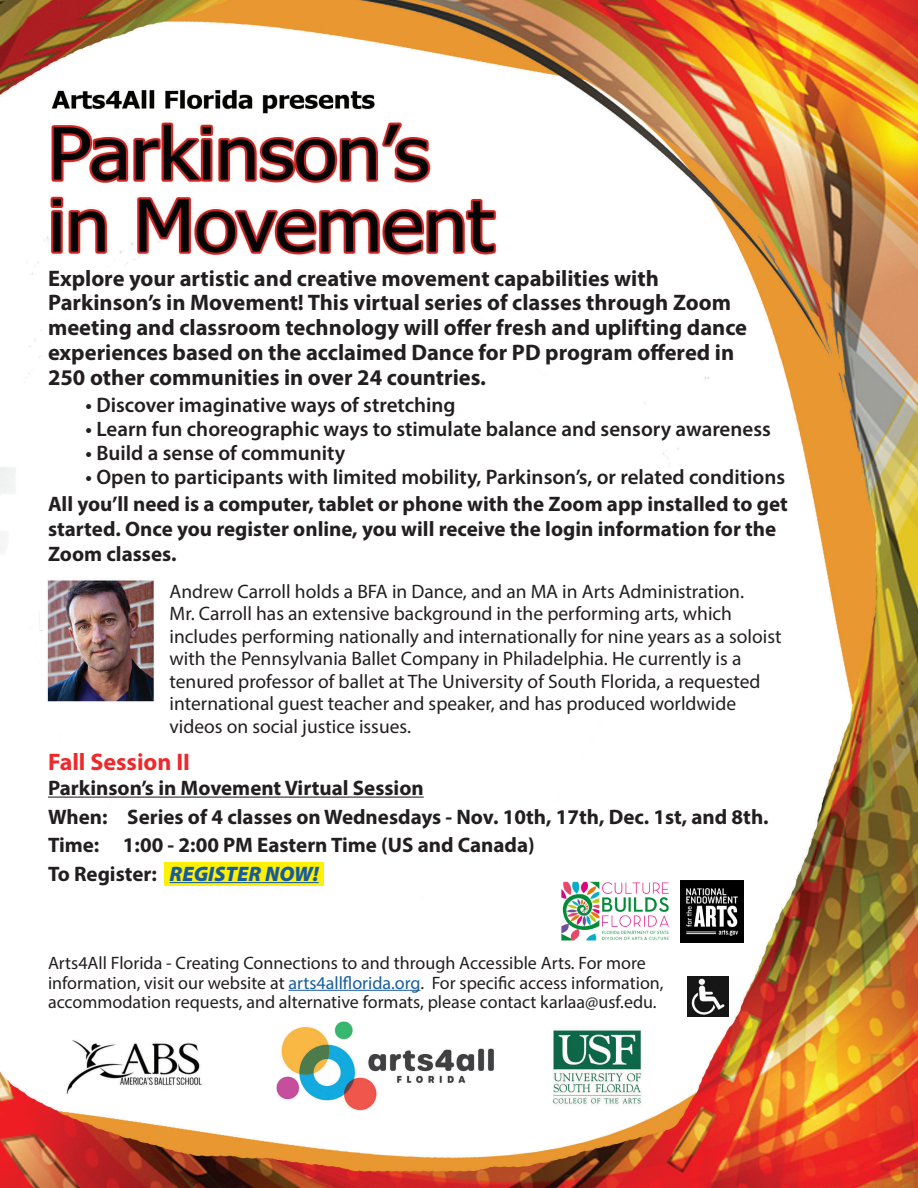
<style>
.page{position:relative;width:918px;height:1188px;background:#fff}
.page>*{position:absolute;margin:0;border:0;box-sizing:border-box;transform-origin:0 0}
.t1{font:700 24px "Myriad Pro";color:#ee292c}
.t2{font:700 22.5px "Myriad Pro";color:#231f20}
.t3{font:700 21px/24.8px "Myriad Pro";color:#231f20}
.t4{font:600 21px "Myriad Pro";color:#231f20}
.t5{font:italic 900 21px "Myriad Pro";color:#175d9e}
.t6{font:19.5px/22.5px "Myriad Pro";color:#231f20}
.t7{font:18px/19.5px "Myriad Pro";color:#231f20}
.s1{font-weight:700;font-style:normal;color:#231f20}
.s2{color:#175d9e}
</style>
<div class="page">
<img style="left:0;top:0;width:918px;height:1187px">
<hr style="left:288px;top:990px;width:132px;height:1px;background:#175d9e">
<img style="left:688px;top:977px;width:40px;height:40px">
<div style="left:164px;top:862px;width:160px;height:24px;background:#fff106"></div>
<img style="left:680px;top:880px;width:63px;height:63px">
<img style="left:560px;top:880px;width:111px;height:62px">
<hr style="left:48px;top:797px;width:376px;height:1px;background:#231f20">
<hr style="left:170px;top:882px;width:149px;height:1px;background:#175d9e">
<p class="t2" style="left:48px;top:263px;width:612px">Explore your artistic and creative movement capabilities with</p>
<p class="t2" style="left:48px;top:288px;width:685px">Parkinson’s in Movement! This virtual series of classes through Zoom</p>
<p class="t2" style="left:48px;top:313px;width:701px">meeting and classroom technology will offer fresh and uplifting dance</p>
<p class="t2" style="left:48px;top:338px;width:688px">experiences based on the acclaimed Dance for PD program offered in</p>
<p class="t2" style="left:48px;top:362px;width:440px">250 other communities in over 24 countries.</p>
<p class="t4" style="left:86px;top:391px;width:372px">• Discover imaginative ways of stretching</p>
<p class="t4" style="left:86px;top:415px;width:687px">• Learn fun choreographic ways to stimulate balance and sensory awareness</p>
<p class="t4" style="left:86px;top:439px;width:261px">• Build a sense of community</p>
<p class="t4" style="left:86px;top:463px;width:701px">• Open to participants with limited mobility, Parkinson’s, or related conditions</p>
<p class="t3" style="left:48px;top:491px;width:741px">All you’ll need is a computer, tablet or phone with the Zoom app installed to get started. Once you register online, you will receive the login information for the<br>Zoom classes.</p>
<p class="t6" style="left:170px;top:579px;width:576px">Andrew Carroll holds a BFA in Dance, and an MA in Arts Administration.</p>
<p class="t6" style="left:170px;top:602px;width:564px">Mr. Carroll has an extensive background in the performing arts, which</p>
<p class="t6" style="left:170px;top:624px;width:614px">includes performing nationally and internationally for nine years as a soloist with the Pennsylvania Ballet Company in Philadelphia. He currently is a</p>
<p class="t6" style="left:170px;top:669px;width:593px">tenured professor of ballet at The University of South Florida, a requested</p>
<p class="t6" style="left:170px;top:692px;width:568px">international guest teacher and speaker, and has produced worldwide</p>
<p class="t6" style="left:170px;top:714px;width:243px">videos on social justice issues.</p>
<p class="t1" style="left:48px;top:746px;width:144px">Fall Session II</p>
<p class="t3" style="left:48px;top:775px;width:377px">Parkinson’s in Movement Virtual Session</p>
<p class="t3" style="left:48px;top:803px;width:722px">When: Series of 4 classes on Wednesdays - Nov. 10th, 17th, Dec. 1st, and 8th.</p>
<p class="t3" style="left:48px;top:832px;width:488px">Time: 1:00 - 2:00 PM Eastern Time (US and Canada)</p>
<p class="t5" style="left:48px;top:859px;width:272px"><span class="s1">To Register:</span> REGISTER NOW!</p>
<p class="t7" style="left:48px;top:953px;width:617px">Arts4All Florida - Creating Connections to and through Accessible Arts. For more information, visit our website at <span class="s2">arts4allflorida.org</span>. For specific access information, accommodation requests, and alternative formats, please contact karlaa@usf.edu.</p>
</div>
